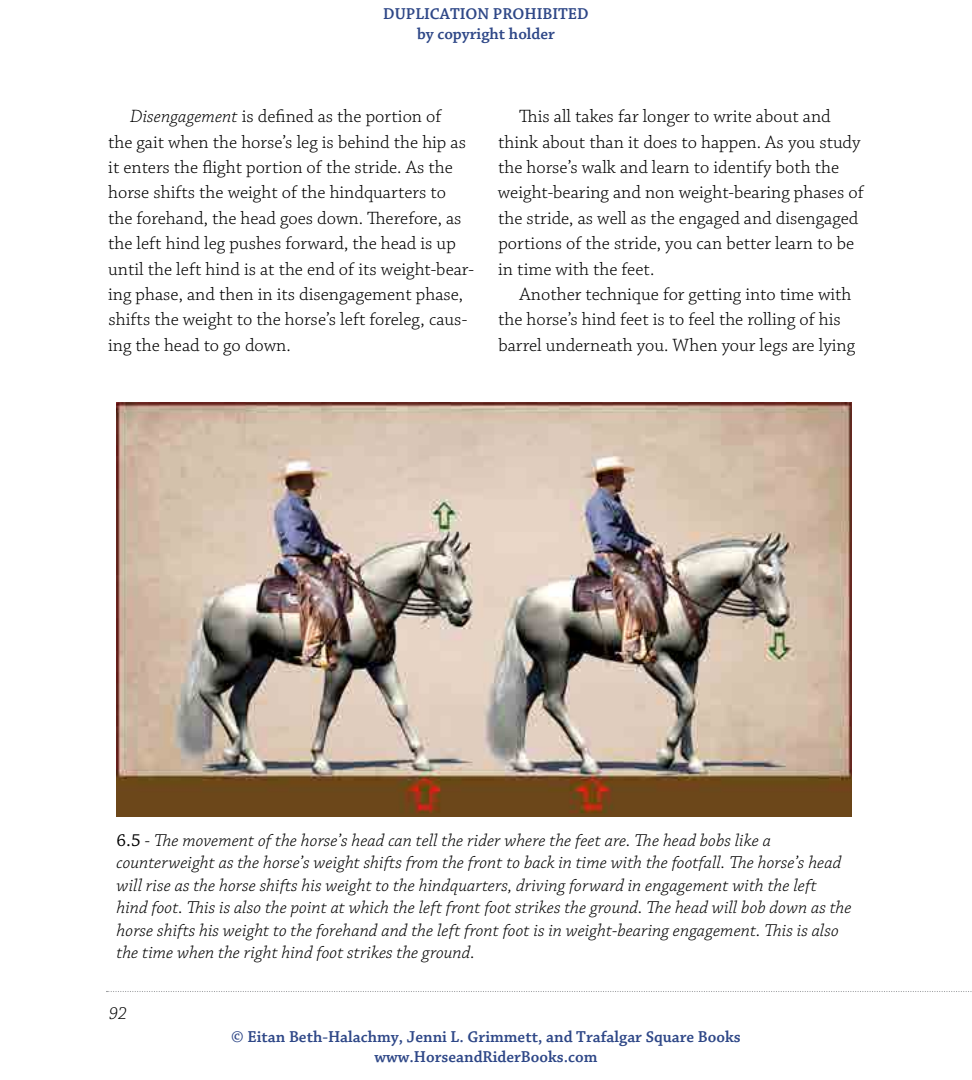
<style>
.page{position:relative;width:972px;height:1080px;background:#fff}
.page>*{position:absolute;margin:0;border:0;box-sizing:border-box;transform-origin:0 0}
.t1{font:300 18.75px/25.3px "Chaparral Pro";color:#000}
.t2{font:18px/22.5px "Chaparral Pro Light It Capt";color:#000}
.t3{font:600 16.5px/19.8px "Chaparral Pro";color:#2e4787;text-align:center}
.s1{font-style:italic}
.s2{font-family:"Chaparral Pro Capt"}
</style>
<div class="page">
<svg style="left:106px;top:991px;width:866px;height:1px"></svg>
<img style="left:117px;top:403px;width:735px;height:413px">
<p class="t3" style="left:383px;top:5px;width:207px">DUPLICATION PROHIBITED by copyright holder</p>
<p class="t1" style="left:108px;top:105px;width:367px;text-indent:22px"><span class="s1">Disengagement</span> is defined as the portion of<br>the gait when the horse’s leg is behind the hip as it enters the flight portion of the stride. As the horse shifts the weight of the hindquarters to the forehand, the head goes down. Therefore, as the left hind leg pushes forward, the head is up until the left hind is at the end of its weight-bear&shy;ing phase, and then in its disengagement phase, shifts the weight to the horse’s left foreleg, caus&shy;ing the head to go down.</p>
<p class="t1" style="left:498px;top:105px;width:367px;text-indent:21px">This all takes far longer to write about and think about than it does to happen. As you study the horse’s walk and learn to identify both the weight-bearing and non weight-bearing phases of the stride, as well as the engaged and disengaged portions of the stride, you can better learn to be in time with the feet.</p>
<p class="t1" style="left:498px;top:282px;width:359px;text-indent:22px">Another technique for getting into time with the horse’s hind feet is to feel the rolling of his barrel underneath you. When your legs are lying</p>
<p class="t2" style="left:117px;top:830px;width:737px"><span class="s2">6.5</span> - The movement of the horse’s head can tell the rider where the feet are. The head bobs like a counterweight as the horse’s weight shifts from the front to back in time with the footfall. The horse’s head will rise as the horse shifts his weight to the hindquarters, driving forward in engagement with the left hind foot. This is also the point at which the left front foot strikes the ground. The head will bob down as the horse shifts his weight to the forehand and the left front foot is in weight-bearing engagement. This is also the time when the right hind foot strikes the ground.</p>
<p class="t2" style="left:109px;top:1003px;width:20px">92</p>
<p class="t3" style="left:231px;top:1027px;width:511px">© Eitan Beth-Halachmy, Jenni L. Grimmett, and Trafalgar Square Books www.HorseandRiderBooks.com</p>
</div>
